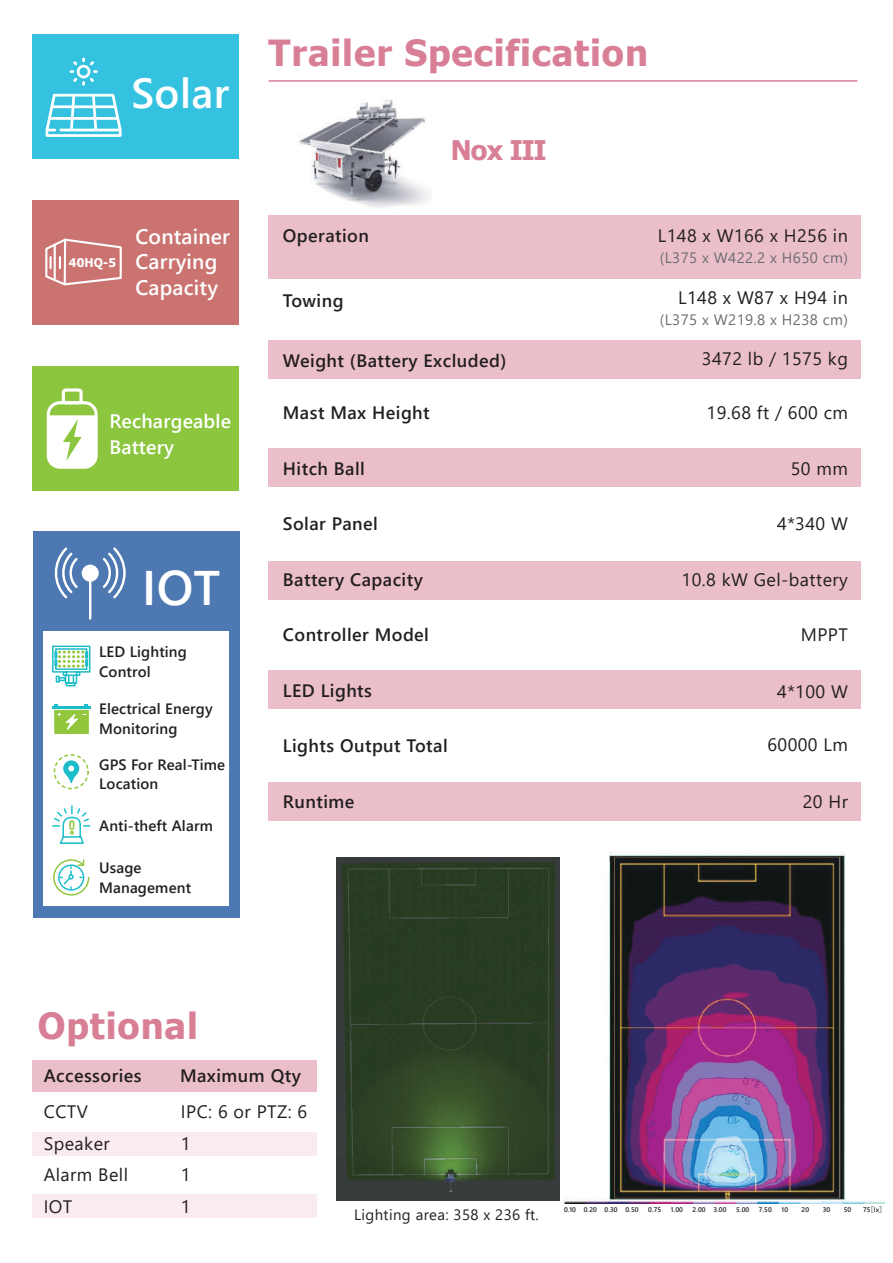
<style>
.page{position:relative;width:893px;height:1263px;background:#fff}
.page>*{position:absolute;margin:0;border:0;box-sizing:border-box;transform-origin:0 0}
.t1{font:700 48.45px "Yu Gothic UI";color:#fff}
.t2{font:700 41.85px "Yu Gothic UI";letter-spacing:.01em;color:#fff}
.t3{font:700 36px "Tahoma";letter-spacing:.025em;color:#d87f96}
.t4{font:700 27px "Tahoma";color:#d87f96}
.t5{font:700 21px/25.5px "Yu Gothic UI";letter-spacing:.01em;color:#fff}
.t6{font:700 19.5px/25.5px "Yu Gothic UI";letter-spacing:.01em;color:#fff}
.t7{font:600 18px "Yu Gothic UI";letter-spacing:.025em;color:#231f20}
.t8{font:18px/31.5px "Yu Gothic UI";letter-spacing:.025em;color:#231f20}
.t9{font:700 15px/19.5px "Yu Gothic UI";letter-spacing:.01em;color:#231f20}
.t10{font:15px "Yu Gothic UI";letter-spacing:.025em;color:#6c6d70}
.t11{font:15px "Yu Gothic UI";letter-spacing:.025em;color:#231f20}
.t12{font:700 12px "Tahoma";color:#fff}
.t13{font:600 6.75px "Yu Gothic UI";letter-spacing:.01em;color:#231f20}
</style>
<div class="page">
<img style="left:337px;top:858px;width:222px;height:342px">
<img style="left:563px;top:851px;width:323px;height:356px">
<div style="left:269px;top:215px;width:592px;height:63px;background:#ebbfca"></div>
<div style="left:269px;top:340px;width:592px;height:39px;background:#ebbfca"></div>
<div style="left:269px;top:448px;width:592px;height:38px;background:#ebbfca"></div>
<div style="left:269px;top:561px;width:592px;height:39px;background:#ebbfca"></div>
<div style="left:269px;top:670px;width:592px;height:39px;background:#ebbfca"></div>
<div style="left:269px;top:782px;width:592px;height:39px;background:#ebbfca"></div>
<div style="left:32px;top:1060px;width:285px;height:32px;background:#ebbfca"></div>
<div style="left:32px;top:1132px;width:285px;height:23px;background:#f9ebef"></div>
<div style="left:32px;top:1194px;width:285px;height:23px;background:#f9ebef"></div>
<div style="left:32px;top:200px;width:207px;height:124px;background:#ca7370"></div>
<svg style="left:45px;top:238px;width:77px;height:48px"></svg>
<div style="left:32px;top:366px;width:207px;height:124px;background:#8bc63e"></div>
<svg style="left:51px;top:415px;width:43px;height:50px;background:#f2f8e9"></svg>
<div style="left:47px;top:401px;width:51px;height:68px;border:3px solid #fff;border-radius:12px"></div>
<div style="left:62px;top:388px;width:21px;height:16px;border:3px solid #fff;border-radius:2px"></div>
<div style="left:32px;top:34px;width:207px;height:124px;background:#35c2e0"></div>
<svg style="left:46px;top:94px;width:76px;height:43px"></svg>
<svg style="left:70px;top:58px;width:28px;height:28px"></svg>
<hr style="left:269px;top:80px;width:588px;height:2px;background:#d87f96">
<div style="left:33px;top:532px;width:207px;height:386px;background:#4d78b1"></div>
<svg style="left:54px;top:547px;width:72px;height:73px"></svg>
<div style="left:43px;top:631px;width:186px;height:275px;background:#fff"></div>
<div style="left:54px;top:710px;width:35px;height:24px;background:#92c73d;border:1px solid #92c73d"></div>
<hr style="left:52px;top:706px;width:39px;height:2px;background:#1cbdcb">
<svg style="left:58px;top:713px;width:28px;height:17px"></svg>
<svg style="left:53px;top:806px;width:37px;height:38px"></svg>
<div style="left:69px;top:820px;width:5px;height:10px;border:1px solid #92c73d"></div>
<div style="left:52px;top:645px;width:38px;height:28px;border:1px solid #1cbdcb"></div>
<div style="left:55px;top:648px;width:32px;height:22px;border:1px solid #1cbdcb"></div>
<div style="left:65px;top:674px;width:12px;height:10px;border:1px solid #1cbdcb"></div>
<div style="left:66px;top:682px;width:10px;height:4px;border:1px solid #1cbdcb"></div>
<svg style="left:54px;top:650px;width:34px;height:33px"></svg>
<svg style="left:63px;top:760px;width:16px;height:23px"></svg>
<div style="left:54px;top:754px;width:35px;height:35px;border:1px dashed #92c73d;border-radius:50%"></div>
<svg style="left:53px;top:859px;width:37px;height:37px"></svg>
<div style="left:564px;top:1205px;width:324px;height:21px;background:#fff"></div>
<img style="left:299px;top:99px;width:132px;height:108px">
<h2 class="t2" style="left:131px;top:69px;width:99px">Solar</h2>
<p class="t12" style="left:69px;top:255px;width:49px">40HQ-5</p>
<p class="t5" style="left:135px;top:224px;width:96px">Container<br>Carrying<br>Capacity</p>
<p class="t6" style="left:109px;top:408px;width:123px">Rechargeable<br>Battery</p>
<h1 class="t1" style="left:142px;top:560px;width:80px">IOT</h1>
<p class="t9" style="left:99px;top:642px;width:89px">LED Lighting<br>Control</p>
<p class="t9" style="left:99px;top:699px;width:115px">Electrical Energy<br>Monitoring</p>
<p class="t9" style="left:99px;top:755px;width:128px">GPS For Real-Time<br>Location</p>
<p class="t9" style="left:99px;top:816px;width:115px">Anti-theft Alarm</p>
<p class="t9" style="left:99px;top:858px;width:94px">Usage<br>Management</p>
<h3 class="t3" style="left:269px;top:27px;width:381px">Trailer Specification</h3>
<h3 class="t4" style="left:451px;top:131px;width:97px">Nox Ⅲ</h3>
<p class="t7" style="left:283px;top:225px;width:88px">Operation</p>
<p class="t7" style="left:283px;top:290px;width:62px">Towing</p>
<p class="t7" style="left:283px;top:350px;width:225px">Weight (Battery Excluded)</p>
<p class="t7" style="left:283px;top:402px;width:148px">Mast Max Height</p>
<p class="t7" style="left:283px;top:458px;width:84px">Hitch Ball</p>
<p class="t7" style="left:283px;top:513px;width:97px">Solar Panel</p>
<p class="t7" style="left:283px;top:569px;width:141px">Battery Capacity</p>
<p class="t7" style="left:283px;top:624px;width:148px">Controller Model</p>
<p class="t7" style="left:283px;top:680px;width:91px">LED Lights</p>
<p class="t7" style="left:283px;top:735px;width:166px">Lights Output Total</p>
<p class="t7" style="left:283px;top:791px;width:73px">Runtime</p>
<p class="t8" style="left:658px;top:217px;width:192px">L148 x W166 x H256 in</p>
<p class="t10" style="left:660px;top:244px;width:190px">(L375 x W422.2 x H650 cm)</p>
<p class="t8" style="left:678px;top:279px;width:171px">L148 x W87 x H94 in</p>
<p class="t10" style="left:660px;top:305px;width:190px">(L375 x W219.8 x H238 cm)</p>
<p class="t8" style="left:702px;top:340px;width:148px">3472 lb / 1575 kg</p>
<p class="t8" style="left:707px;top:394px;width:143px">19.68 ft / 600 cm</p>
<p class="t8" style="left:791px;top:450px;width:59px">50 mm</p>
<p class="t8" style="left:777px;top:505px;width:72px">4*340 W</p>
<p class="t8" style="left:682px;top:561px;width:168px">10.8 kW Gel-battery</p>
<p class="t8" style="left:801px;top:616px;width:49px">MPPT</p>
<p class="t8" style="left:777px;top:673px;width:72px">4*100 W</p>
<p class="t8" style="left:767px;top:726px;width:82px">60000 Lm</p>
<p class="t8" style="left:803px;top:783px;width:47px">20 Hr</p>
<h3 class="t3" style="left:38px;top:1000px;width:162px">Optional</h3>
<p class="t7" style="left:44px;top:1065px;width:99px">Accessories</p>
<p class="t7" style="left:180px;top:1065px;width:122px">Maximum Qty</p>
<p class="t8" style="left:44px;top:1094px;width:86px">CCTV<br>Speaker<br>Alarm Bell<br>IOT</p>
<p class="t8" style="left:181px;top:1094px;width:128px">IPC: 6 or PTZ: 6<br>1<br>1<br>1</p>
<p class="t11" style="left:354px;top:1200px;width:186px">Lighting area: 358 x 236 ft.</p>
<p class="t13" style="left:564px;top:1206px;width:76px">0.10 0.20 0.30 0.50</p>
<p class="t13" style="left:648px;top:1206px;width:14px">0.75</p>
<p class="t13" style="left:671px;top:1206px;width:14px">1.00</p>
<p class="t13" style="left:693px;top:1206px;width:35px">2.00 3.00</p>
<p class="t13" style="left:736px;top:1206px;width:15px">5.00</p>
<p class="t13" style="left:759px;top:1206px;width:14px">7.50</p>
<p class="t13" style="left:782px;top:1206px;width:8px">10</p>
<p class="t13" style="left:802px;top:1206px;width:9px">20</p>
<p class="t13" style="left:823px;top:1206px;width:9px">30</p>
<p class="t13" style="left:844px;top:1206px;width:9px">50</p>
<p class="t13" style="left:863px;top:1206px;width:21px">75[lx]</p>
</div>
